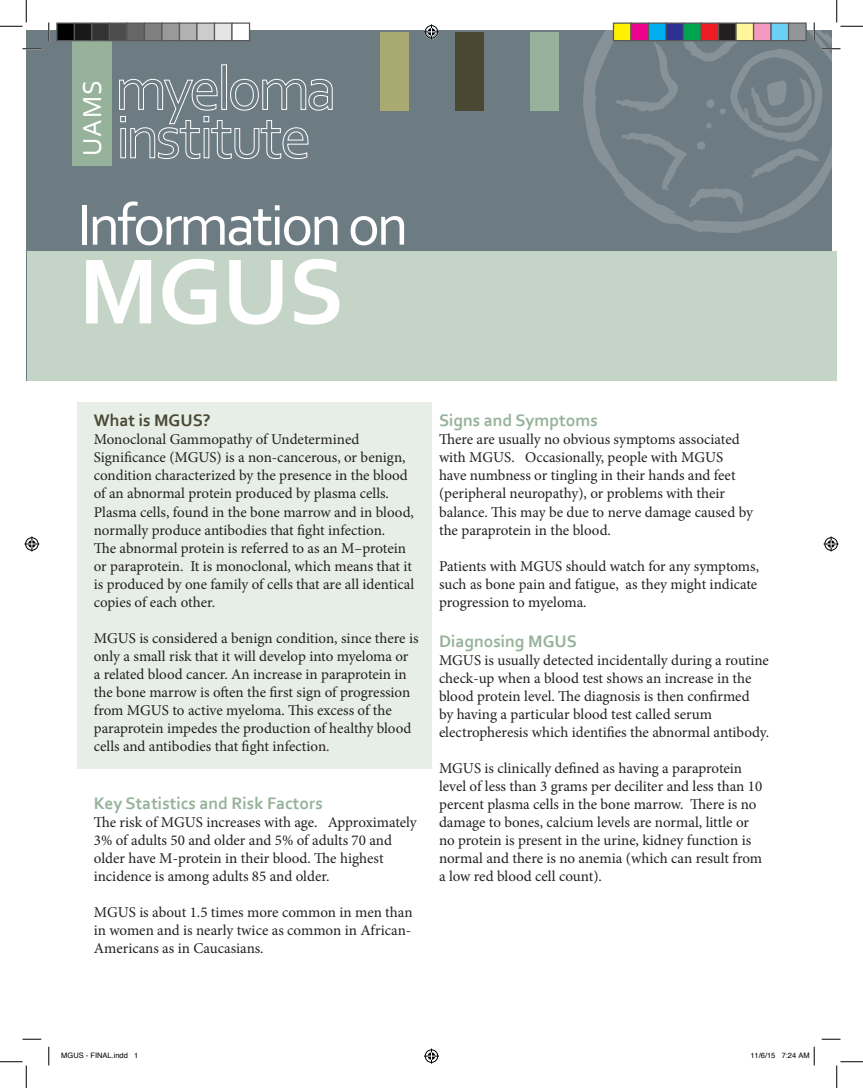
<style>
.page{position:relative;width:863px;height:1088px;background:#fff}
.page>*{position:absolute;margin:0;border:0;box-sizing:border-box;transform-origin:0 0}
.t1{font:700 97px "Corbel";color:#fff}
.t2{font:60px "Corbel";letter-spacing:-.05em;color:#fff}
.t3{font:27.12px "Corbel";color:#fff}
.t4{font:700 17.5px "Corbel";color:#97b29a}
.t5{font:700 17.5px "Corbel";color:#4a4832}
.t6{font:15px/18px "Minion Pro";color:#231f20}
.t7{font:7.5px "Helvetica";color:#000}
</style>
<div class="page">
<div style="left:77px;top:402px;width:355px;height:367px;background:#e6eee7"></div>
<div style="left:26px;top:30px;width:806px;height:350px;background:#6d7b83"></div>
<div style="left:27px;top:251px;width:809px;height:129px;background:#c4d4c6"></div>
<div style="left:380px;top:32px;width:28px;height:79px;background:#a9aa72"></div>
<div style="left:454px;top:32px;width:29px;height:79px;background:#4a4832"></div>
<div style="left:221px;top:64px;width:6px;height:46px;border:1px solid #fff"></div>
<svg style="left:119px;top:78px;width:214px;height:81px"></svg>
<svg style="left:583px;top:26px;width:208px;height:207px"></svg>
<div style="left:529px;top:33px;width:29px;height:78px;background:#97b29a"></div>
<div style="left:73px;top:33px;width:39px;height:133px;background:#97b29a"></div>
<svg style="left:23px;top:48px;width:18px;height:2px"></svg>
<svg style="left:23px;top:1038px;width:18px;height:2px"></svg>
<svg style="left:821px;top:1038px;width:19px;height:2px"></svg>
<svg style="left:48px;top:22px;width:2px;height:19px"></svg>
<svg style="left:48px;top:1046px;width:2px;height:19px"></svg>
<svg style="left:0;top:0;width:27px;height:27px"></svg>
<svg style="left:0;top:1061px;width:27px;height:27px"></svg>
<svg style="left:615px;top:0;width:247px;height:215px"></svg>
<svg style="left:836px;top:1061px;width:26px;height:27px"></svg>
<svg style="left:424px;top:24px;width:15px;height:15px"></svg>
<svg style="left:424px;top:1048px;width:15px;height:15px"></svg>
<svg style="left:24px;top:536px;width:15px;height:15px"></svg>
<svg style="left:823px;top:536px;width:15px;height:15px"></svg>
<div style="left:57px;top:23px;width:17px;height:18px;background:#000"></div>
<div style="left:56px;top:22px;width:19px;height:19px;border:1px solid #595959"></div>
<div style="left:74px;top:23px;width:18px;height:18px;background:#191919"></div>
<div style="left:74px;top:22px;width:19px;height:19px;border:1px solid #595959"></div>
<div style="left:92px;top:23px;width:17px;height:18px;background:#333"></div>
<div style="left:91px;top:22px;width:19px;height:19px;border:1px solid #595959"></div>
<div style="left:109px;top:23px;width:18px;height:18px;background:#4d4d4d"></div>
<div style="left:109px;top:22px;width:19px;height:19px;border:1px solid #595959"></div>
<div style="left:127px;top:23px;width:17px;height:18px;background:#666"></div>
<div style="left:126px;top:22px;width:19px;height:19px;border:1px solid #595959"></div>
<div style="left:144px;top:23px;width:18px;height:18px;background:#808080"></div>
<div style="left:144px;top:22px;width:19px;height:19px;border:1px solid #595959"></div>
<div style="left:162px;top:23px;width:17px;height:18px;background:#999"></div>
<div style="left:161px;top:22px;width:19px;height:19px;border:1px solid #595959"></div>
<div style="left:179px;top:23px;width:18px;height:18px;background:#b2b2b2"></div>
<div style="left:179px;top:22px;width:19px;height:19px;border:1px solid #595959"></div>
<div style="left:197px;top:23px;width:17px;height:18px;background:#ccc"></div>
<div style="left:196px;top:22px;width:19px;height:19px;border:1px solid #595959"></div>
<div style="left:214px;top:23px;width:18px;height:18px;background:#e5e5e5"></div>
<div style="left:214px;top:22px;width:19px;height:19px;border:1px solid #595959"></div>
<div style="left:232px;top:23px;width:17px;height:18px;background:#fff"></div>
<div style="left:231px;top:22px;width:19px;height:19px;border:1px solid #595959"></div>
<div style="left:613px;top:23px;width:18px;height:18px;background:#fff101"></div>
<div style="left:613px;top:22px;width:18px;height:19px;border:1px solid #595959"></div>
<div style="left:631px;top:23px;width:17px;height:18px;background:#ed028c"></div>
<div style="left:630px;top:22px;width:19px;height:19px;border:1px solid #595959"></div>
<div style="left:648px;top:23px;width:18px;height:18px;background:#00aeef"></div>
<div style="left:648px;top:22px;width:18px;height:19px;border:1px solid #595959"></div>
<div style="left:666px;top:23px;width:17px;height:18px;background:#2e3092"></div>
<div style="left:665px;top:22px;width:19px;height:19px;border:1px solid #595959"></div>
<div style="left:683px;top:23px;width:18px;height:18px;background:#00a54f"></div>
<div style="left:683px;top:22px;width:18px;height:19px;border:1px solid #595959"></div>
<div style="left:701px;top:23px;width:17px;height:18px;background:#ee1d23"></div>
<div style="left:700px;top:22px;width:19px;height:19px;border:1px solid #595959"></div>
<div style="left:718px;top:23px;width:18px;height:18px;background:#231f20"></div>
<div style="left:718px;top:22px;width:18px;height:19px;border:1px solid #595959"></div>
<div style="left:736px;top:23px;width:17px;height:18px;background:#fff79a"></div>
<div style="left:735px;top:22px;width:19px;height:19px;border:1px solid #595959"></div>
<div style="left:753px;top:23px;width:18px;height:18px;background:#f499c2"></div>
<div style="left:753px;top:22px;width:18px;height:19px;border:1px solid #595959"></div>
<div style="left:771px;top:23px;width:17px;height:18px;background:#6bcff6"></div>
<div style="left:770px;top:22px;width:19px;height:19px;border:1px solid #595959"></div>
<div style="left:788px;top:23px;width:18px;height:18px;background:#939598"></div>
<div style="left:788px;top:22px;width:18px;height:19px;border:1px solid #595959"></div>
<svg style="left:813px;top:1046px;width:2px;height:19px"></svg>
<h3 class="t3" style="left:76px;top:156px;width:77px;rotate:-90deg">UAMS</h3>
<h2 class="t2" style="left:77px;top:189px;width:333px">Information on</h2>
<h1 class="t1" style="left:79px;top:255px;width:268px">MGUS</h1>
<p class="t5" style="left:94px;top:414px;width:118px">What is MGUS?</p>
<p class="t6" style="left:94px;top:432px;width:322px">Monoclonal Gammopathy of Undetermined Significance (MGUS) is a non-cancerous, or benign, condition characterized by the presence in the blood of an abnormal protein produced by plasma cells.<br>Plasma cells, found in the bone marrow and in blood, normally produce antibodies that fight infection.<br>The abnormal protein is referred to as an M–protein or paraprotein. It is monoclonal, which means that it is produced by one family of cells that are all identical copies of each other.</p>
<p class="t6" style="left:94px;top:630px;width:326px">MGUS is considered a benign condition, since there is only a small risk that it will develop into myeloma or a related blood cancer. An increase in paraprotein in the bone marrow is often the first sign of progression from MGUS to active myeloma. This excess of the paraprotein impedes the production of healthy blood cells and antibodies that fight infection.</p>
<p class="t4" style="left:94px;top:796px;width:230px">Key Statistics and Risk Factors</p>
<p class="t6" style="left:94px;top:814px;width:324px">The risk of MGUS increases with age. Approximately 3% of adults 50 and older and 5% of adults 70 and older have M-protein in their blood. The highest incidence is among adults 85 and older.</p>
<p class="t6" style="left:94px;top:904px;width:320px;text-align:justify">MGUS is about 1.5 times more common in men than in women and is nearly twice as common in African-Americans as in Caucasians.</p>
<p class="t4" style="left:439px;top:414px;width:160px">Signs and Symptoms</p>
<p class="t6" style="left:439px;top:432px;width:315px">There are usually no obvious symptoms associated with MGUS. Occasionally, people with MGUS have numbness or tingling in their hands and feet (peripheral neuropathy), or problems with their balance. This may be due to nerve damage caused by the paraprotein in the blood.</p>
<p class="t6" style="left:439px;top:558px;width:321px;text-align:justify">Patients with MGUS should watch for any symptoms, such as bone pain and fatigue, as they might indicate progression to myeloma.</p>
<p class="t4" style="left:439px;top:634px;width:139px">Diagnosing MGUS</p>
<p class="t6" style="left:439px;top:652px;width:332px">MGUS is usually detected incidentally during a routine check-up when a blood test shows an increase in the blood protein level. The diagnosis is then confirmed<br>by having a particular blood test called serum electropheresis which identifies the abnormal antibody.</p>
<p class="t6" style="left:439px;top:760px;width:325px">MGUS is clinically defined as having a paraprotein level of less than 3 grams per deciliter and less than 10 percent plasma cells in the bone marrow. There is no damage to bones, calcium levels are normal, little or no protein is present in the urine, kidney function is normal and there is no anemia (which can result from a low red blood cell count).</p>
<p class="t7" style="left:61px;top:1051px;width:79px">MGUS - FINAL.indd 1</p>
<p class="t7" style="left:750px;top:1051px;width:61px">11/6/15 7:24 AM</p>
</div>
